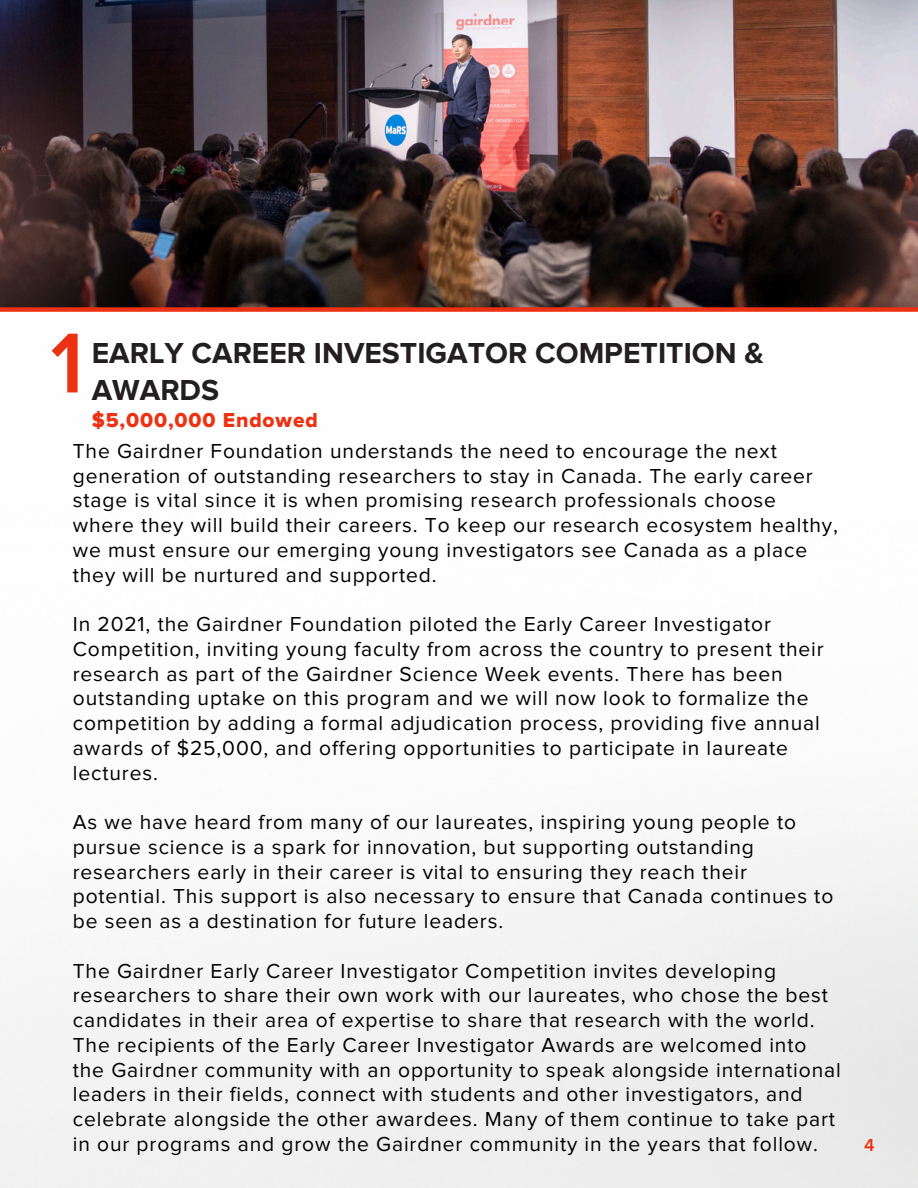
<style>
.page{position:relative;width:918px;height:1188px;background:#fff}
.page>*{position:absolute;margin:0;border:0;box-sizing:border-box;transform-origin:0 0}
.t1{font:600 88.2px "Proxima Nova";color:#ed3113}
.t2{font:700 30px/37.2px "Proxima Nova";color:#231f20}
.t3{font:21px/24.8px "Proxima Nova";letter-spacing:.04em;color:#000}
.t4{font:21px "Proxima Nova Extrabld";letter-spacing:.04em;color:#ed3113}
.t5{font:600 18px "Proxima Nova";color:#ed3113}
</style>
<div class="page">
<img style="left:222px;top:0;width:696px;height:307px">
<img style="left:744px;top:41px;width:174px;height:266px">
<img style="left:0;top:0;width:222px;height:307px">
<div style="left:0;top:307px;width:918px;height:5px;background:#ed3113"></div>
<h2 class="t1" style="left:50px;top:323px;width:35px">1</h2>
<p class="t2" style="left:92px;top:335px;width:674px">EARLY CAREER INVESTIGATOR COMPETITION &amp;<br>AWARDS</p>
<p class="t4" style="left:92px;top:411px;width:227px">$5,000,000 Endowed</p>
<p class="t3" style="left:73px;top:439px;width:767px">The Gairdner Foundation understands the need to encourage the next generation of outstanding researchers to stay in Canada. The early career stage is vital since it is when promising research professionals choose where they will build their careers. To keep our research ecosystem healthy, we must ensure our emerging young investigators see Canada as a place they will be nurtured and supported.</p>
<p class="t3" style="left:73px;top:613px;width:753px">In 2021, the Gairdner Foundation piloted the Early Career Investigator Competition, inviting young faculty from across the country to present their research as part of the Gairdner Science Week events. There has been outstanding uptake on this program and we will now look to formalize the competition by adding a formal adjudication process, providing five annual awards of $25,000, and offering opportunities to participate in laureate lectures.</p>
<p class="t3" style="left:73px;top:811px;width:762px">As we have heard from many of our laureates, inspiring young people to pursue science is a spark for innovation, but supporting outstanding researchers early in their career is vital to ensuring they reach their potential. This support is also necessary to ensure that Canada continues to be seen as a destination for future leaders.</p>
<p class="t3" style="left:73px;top:959px;width:770px">The Gairdner Early Career Investigator Competition invites developing researchers to share their own work with our laureates, who chose the best candidates in their area of expertise to share that research with the world.<br>The recipients of the Early Career Investigator Awards are welcomed into the Gairdner community with an opportunity to speak alongside international leaders in their fields, connect with students and other investigators, and celebrate alongside the other awardees. Many of them continue to take part in our programs and grow the Gairdner community in the years that follow.</p>
<h1 class="t5" style="left:864px;top:1137px;width:12px">4</h1>
</div>
